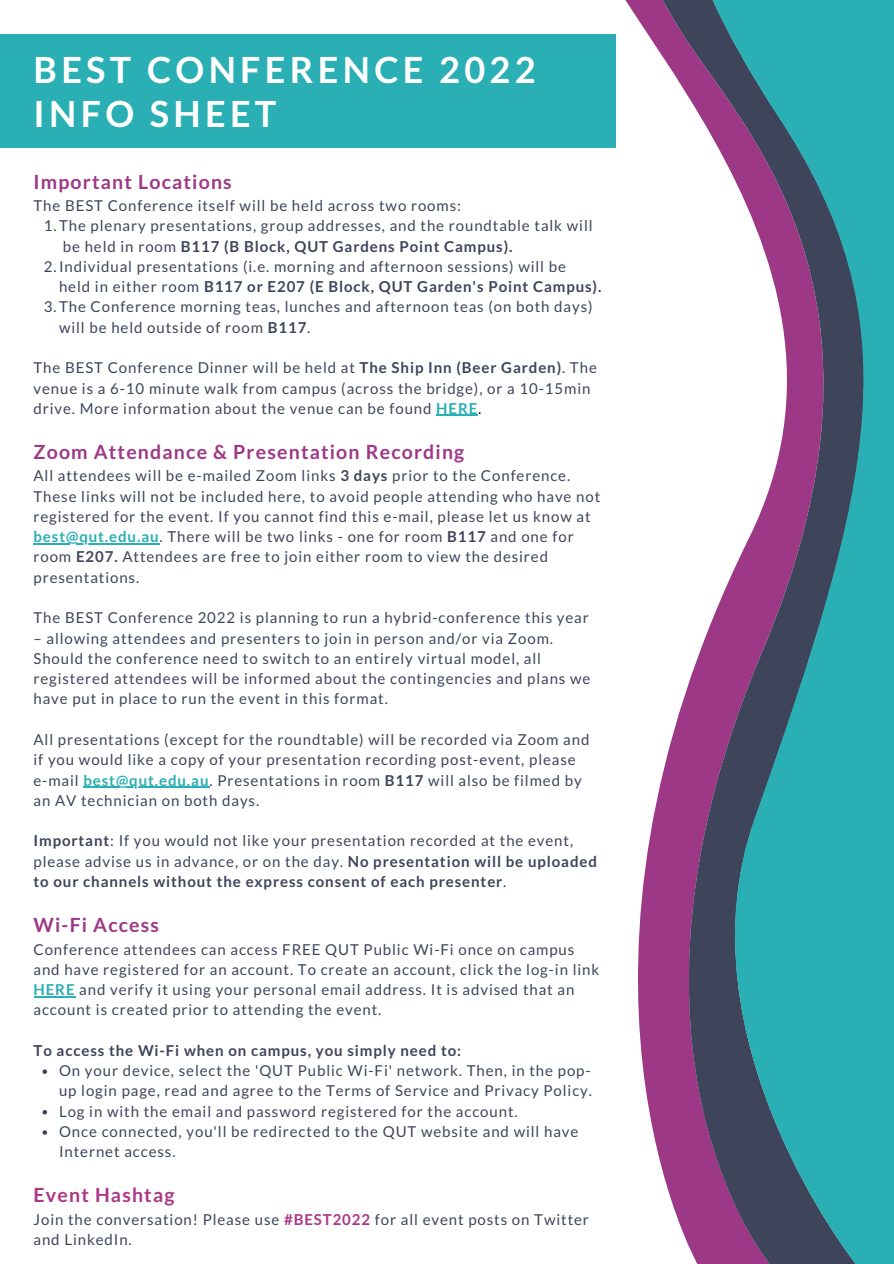
<style>
.page{position:relative;width:894px;height:1264px;background:#fff}
.page>*{position:absolute;margin:0;border:0;box-sizing:border-box;transform-origin:0 0}
.t1{font:700 36px/44px "Lato";letter-spacing:.12em;color:#fff}
.t2{font:700 19.5px "Lato";letter-spacing:.06em;color:#9d3887}
.t3{font:700 19.5px "Lato";letter-spacing:.06em;color:#aa3788}
.t4{font:15px/20.2px "Lato";letter-spacing:.06em;color:#3e455b}
.t5{font:700 15px/20.2px "Lato";letter-spacing:.06em;color:#3e455b}
.s1{font-weight:700}
.s2{font-weight:700;color:#29afb4}
.s3{color:#000}
.s4{font-weight:400}
.s5{font-weight:700;color:#aa3788}
</style>
<div class="page">
<svg style="left:592px;top:0;width:67px;height:1157px"></svg>
<svg style="left:659px;top:0;width:234px;height:1263px"></svg>
<div style="left:0;top:34px;width:615px;height:113px;background:#29afb4"></div>
<svg style="left:43px;top:1069px;width:4px;height:4px"></svg>
<svg style="left:43px;top:1110px;width:4px;height:4px"></svg>
<svg style="left:43px;top:1130px;width:4px;height:4px"></svg>
<hr style="left:436px;top:415px;width:42px;height:1px;background:#29afb4">
<hr style="left:33px;top:543px;width:126px;height:1px;background:#29afb4">
<hr style="left:83px;top:786px;width:126px;height:1px;background:#29afb4">
<hr style="left:33px;top:996px;width:42px;height:1px;background:#29afb4">
<p class="t1" style="left:33px;top:47px;width:503px">BEST CONFERENCE 2022<br>INFO SHEET</p>
<p class="t2" style="left:33px;top:169px;width:200px">Important Locations</p>
<p class="t4" style="left:33px;top:195px;width:429px">The BEST Conference itself will be held across two rooms:</p>
<p class="t4" style="left:63px;top:215px;width:531px;text-indent:-19px">1.The plenary presentations, group addresses, and the roundtable talk will be held in room <span class="s1">B117 (B Block, QUT Gardens Point Campus).</span></p>
<p class="t4" style="left:59px;top:256px;width:543px;text-indent:-15px">2.Individual presentations (i.e. morning and afternoon sessions) will be<br>held in either room <span class="s1">B117 or E207 (E Block, QUT Garden's Point Campus).</span></p>
<p class="t4" style="left:59px;top:296px;width:535px;text-indent:-15px">3.The Conference morning teas, lunches and afternoon teas (on both days) will be held outside of room <span class="s1">B117</span>.</p>
<p class="t4" style="left:33px;top:357px;width:564px">The BEST Conference Dinner will be held at <span class="s1">The Ship Inn (Beer Garden)</span>. The venue is a 6-10 minute walk from campus (across the bridge), or a 10-15min drive. More information about the venue can be found <span class="s2">HERE</span><span class="s3">.</span></p>
<p class="t2" style="left:33px;top:439px;width:432px">Zoom Attendance &amp; Presentation Recording</p>
<p class="t4" style="left:33px;top:465px;width:568px">All attendees will be e-mailed Zoom links <span class="s1">3 days</span> prior to the Conference.<br>These links will not be included here, to avoid people attending who have not registered for the event. If you cannot find this e-mail, please let us know at <span class="s2">best@qut.edu.au</span>. There will be two links - one for room <span class="s1">B117</span> and one for room <span class="s1">E207.</span> Attendees are free to join either room to view the desired presentations.</p>
<p class="t4" style="left:33px;top:607px;width:556px">The BEST Conference 2022 is planning to run a hybrid-conference this year</p>
<p class="t4" style="left:33px;top:627px;width:558px">– allowing attendees and presenters to join in person and/or via Zoom.<br>Should the conference need to switch to an entirely virtual model, all registered attendees will be informed about the contingencies and plans we have put in place to run the event in this format.</p>
<p class="t4" style="left:33px;top:729px;width:557px">All presentations (except for the roundtable) will be recorded via Zoom and if you would like a copy of your presentation recording post-event, please</p>
<p class="t4" style="left:33px;top:769px;width:549px">e-mail <span class="s2">best@qut.edu.au</span>. Presentations in room <span class="s1">B117</span> will also be filmed by an AV technician on both days.</p>
<p class="t5" style="left:33px;top:830px;width:565px">Important<span class="s4">: If you would not like your presentation recorded at the event, please advise us in advance, or on the day.</span> No presentation will be uploaded to our channels without the express consent of each presenter<span class="s4">.</span></p>
<p class="t2" style="left:33px;top:912px;width:127px">Wi-Fi Access</p>
<p class="t4" style="left:33px;top:938px;width:567px">Conference attendees can access FREE QUT Public Wi-Fi once on campus and have registered for an account. To create an account, click the log-in link <span class="s2">HERE</span> and verify it using your personal email address. It is advised that an account is created prior to attending the event.</p>
<p class="t5" style="left:33px;top:1039px;width:429px">To access the Wi-Fi when on campus, you simply need to:</p>
<p class="t4" style="left:59px;top:1060px;width:534px">On your device, select the 'QUT Public Wi-Fi' network. Then, in the pop&shy;up login page, read and agree to the Terms of Service and Privacy Policy.</p>
<p class="t4" style="left:59px;top:1100px;width:460px">Log in with the email and password registered for the account.</p>
<p class="t4" style="left:59px;top:1121px;width:520px">Once connected, you'll be redirected to the QUT website and will have<br>Internet access.</p>
<p class="t3" style="left:33px;top:1183px;width:142px">Event Hashtag</p>
<p class="t4" style="left:33px;top:1208px;width:557px">Join the conversation! Please use <span class="s5">#BEST2022</span> for all event posts on Twitter and LinkedIn.</p>
</div>
